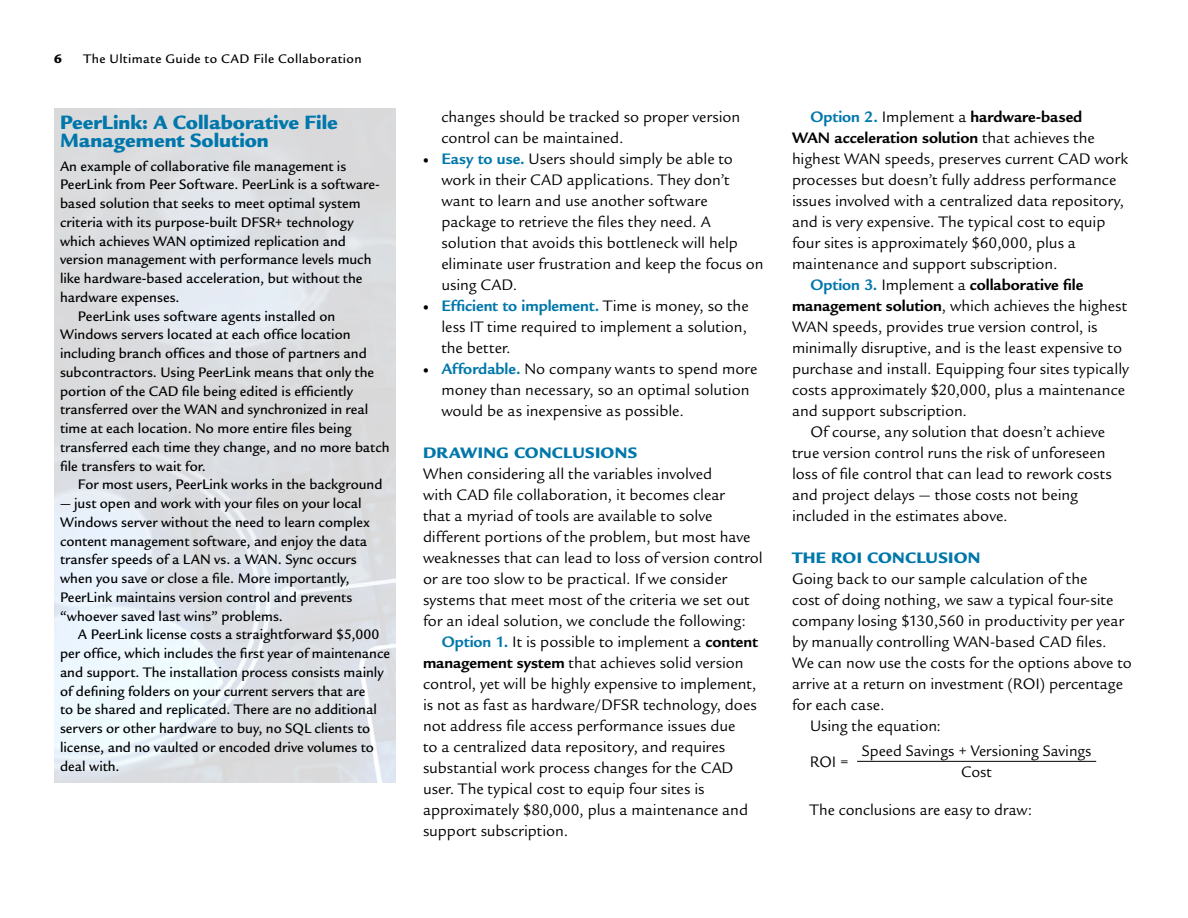
<style>
.page{position:relative;width:1188px;height:918px;background:#fff}
.page>*{position:absolute;margin:0;border:0;box-sizing:border-box;transform-origin:0 0}
.t1{font:900 21px/18.8px "Legacy Sans Std";letter-spacing:-.005em;color:#0077ab}
.t2{font:16.5px/21px "Legacy Sans Std";color:#000}
.t3{font:700 16.5px "Legacy Sans Std";letter-spacing:-.005em;color:#000}
.t4{font:900 16.5px "Legacy Sans Std";letter-spacing:.015em;color:#0077ab}
.t5{font:500 15px/18.8px "Legacy Sans Std";letter-spacing:.005em;color:#000}
.t6{font:500 13.5px "Legacy Sans Std";letter-spacing:.03em;color:#000}
.t7{font:900 13.5px "Legacy Sans Std";color:#000}
.s1{font-family:"Minion Pro"}
.s2{font-weight:700;color:#0077ab}
.s3{font-weight:700}
.s4{color:#0077ab}
.s5{font-weight:400}
</style>
<div class="page">
<hr style="left:857px;top:761px;width:239px;height:1px;background:#000">
<img style="left:54px;top:108px;width:342px;height:675px">
<p class="t7" style="left:54px;top:51px;width:9px">6</p>
<p class="t6" style="left:84px;top:51px;width:280px">The Ultimate Guide to CAD File Collaboration</p>
<p class="t1" style="left:60px;top:112px;width:279px">PeerLink: A Collaborative File<br>Management Solution</p>
<p class="t5" style="left:60px;top:157px;width:288px">An example of collaborative file management is</p>
<p class="t5" style="left:60px;top:175px;width:321px">PeerLink from Peer Software. PeerLink is a software-</p>
<p class="t5" style="left:60px;top:194px;width:302px">based solution that seeks to meet optimal system</p>
<p class="t5" style="left:60px;top:213px;width:295px">criteria with its purpose-built DFSR+ technology</p>
<p class="t5" style="left:60px;top:232px;width:288px">which achieves WAN optimized replication and</p>
<p class="t5" style="left:60px;top:250px;width:313px">version management with performance levels much</p>
<p class="t5" style="left:60px;top:269px;width:304px">like hardware-based acceleration, but without the</p>
<p class="t5" style="left:60px;top:288px;width:121px">hardware expenses.</p>
<p class="t5" style="left:78px;top:307px;width:259px">PeerLink uses software agents installed on</p>
<p class="t5" style="left:60px;top:325px;width:292px">Windows servers located at each office location</p>
<p class="t5" style="left:60px;top:344px;width:308px">including branch offices and those of partners and</p>
<p class="t5" style="left:60px;top:363px;width:316px">subcontractors. Using PeerLink means that only the</p>
<p class="t5" style="left:60px;top:382px;width:295px">portion of the CAD file being edited is efficiently</p>
<p class="t5" style="left:60px;top:400px;width:310px">transferred over the WAN and synchronized in real</p>
<p class="t5" style="left:60px;top:419px;width:293px">time at each location. No more entire files being</p>
<p class="t5" style="left:60px;top:438px;width:331px">transferred each time they change, and no more batch</p>
<p class="t5" style="left:60px;top:457px;width:147px">file transfers to wait for.</p>
<p class="t5" style="left:78px;top:475px;width:306px">For most users, PeerLink works in the background</p>
<p class="t5" style="left:60px;top:494px;width:311px">— just open and work with your files on your local Windows server without the need to learn complex content management software, and enjoy the data transfer speeds of a LAN vs. a WAN. Sync occurs when you save or close a file. More importantly, PeerLink maintains version control and prevents “whoever saved last wins” problems.</p>
<p class="t5" style="left:60px;top:625px;width:331px;text-indent:18px">A PeerLink license costs a straightforward $5,000 per office, which includes the first year of maintenance and support. The installation process consists mainly of defining folders on your current servers that are<br>to be shared and replicated. There are no additional servers or other hardware to buy, no SQL clients to license, and no vaulted or encoded drive volumes to deal with.</p>
<p class="t2" style="left:441px;top:106px;width:301px">changes should be tracked so proper version control can be maintained.</p>
<p class="t2" style="left:441px;top:148px;width:324px;text-indent:-18px"><span class="s1">•</span> <span class="s2">Easy to use.</span> Users should simply be able to work in their CAD applications. They don’t want to learn and use another software package to retrieve the files they need. A solution that avoids this bottleneck will help eliminate user frustration and keep the focus on using CAD.</p>
<p class="t2" style="left:441px;top:295px;width:309px;text-align:justify;text-indent:-18px"><span class="s1">•</span> <span class="s2">Efficient to implement.</span> Time is money, so the less IT time required to implement a solution, the better.</p>
<p class="t2" style="left:441px;top:358px;width:318px;text-indent:-18px"><span class="s1">•</span> <span class="s2">Affordable.</span> No company wants to spend more money than necessary, so an optimal solution would be as inexpensive as possible.</p>
<p class="t4" style="left:423px;top:442px;width:216px">DRAWING CONCLUSIONS</p>
<p class="t2" style="left:423px;top:463px;width:341px">When considering all the variables involved<br>with CAD file collaboration, it becomes clear<br>that a myriad of tools are available to solve different portions of the problem, but most have weaknesses that can lead to loss of version control or are too slow to be practical. If we consider systems that meet most of the criteria we set out for an ideal solution, we conclude the following:</p>
<p class="t2" style="left:423px;top:631px;width:336px;text-indent:19px"><span class="s2">Option 1.</span> It is possible to implement a <span class="s3">content management system</span> that achieves solid version control, yet will be highly expensive to implement, is not as fast as hardware/DFSR technology, does not address file access performance issues due<br>to a centralized data repository, and requires substantial work process changes for the CAD user. The typical cost to equip four sites is approximately $80,000, plus a maintenance and support subscription.</p>
<p class="t3" style="left:810px;top:107px;width:273px"><span class="s4">Option 2.</span> <span class="s5">Implement a</span> hardware-based</p>
<p class="t3" style="left:792px;top:128px;width:304px">WAN acceleration solution <span class="s5">that achieves the</span></p>
<p class="t2" style="left:792px;top:148px;width:338px">highest WAN speeds, preserves current CAD work</p>
<p class="t2" style="left:792px;top:169px;width:326px">processes but doesn’t fully address performance</p>
<p class="t2" style="left:792px;top:190px;width:334px">issues involved with a centralized data repository,</p>
<p class="t2" style="left:792px;top:211px;width:315px">and is very expensive. The typical cost to equip</p>
<p class="t2" style="left:792px;top:232px;width:286px">four sites is approximately $60,000, plus a</p>
<p class="t2" style="left:792px;top:253px;width:267px">maintenance and support subscription.</p>
<p class="t3" style="left:810px;top:275px;width:274px"><span class="s4">Option 3.</span> <span class="s5">Implement a</span> collaborative file</p>
<p class="t2" style="left:792px;top:295px;width:337px"><span class="s3">management solution</span>, which achieves the highest</p>
<p class="t2" style="left:792px;top:316px;width:307px">WAN speeds, provides true version control, is</p>
<p class="t2" style="left:792px;top:337px;width:332px">minimally disruptive, and is the least expensive to</p>
<p class="t2" style="left:792px;top:358px;width:338px">purchase and install. Equipping four sites typically</p>
<p class="t2" style="left:792px;top:379px;width:335px">costs approximately $20,000, plus a maintenance</p>
<p class="t2" style="left:792px;top:400px;width:177px">and support subscription.</p>
<p class="t2" style="left:810px;top:421px;width:296px">Of course, any solution that doesn’t achieve</p>
<p class="t2" style="left:792px;top:442px;width:315px">true version control runs the risk of unforeseen</p>
<p class="t2" style="left:792px;top:463px;width:321px">loss of file control that can lead to rework costs</p>
<p class="t2" style="left:792px;top:484px;width:287px">and project delays — those costs not being</p>
<p class="t2" style="left:792px;top:505px;width:217px">included in the estimates above.</p>
<p class="t4" style="left:792px;top:547px;width:190px">THE ROI CONCLUSION</p>
<p class="t2" style="left:792px;top:568px;width:297px">Going back to our sample calculation of the</p>
<p class="t2" style="left:792px;top:589px;width:323px">cost of doing nothing, we saw a typical four-site</p>
<p class="t2" style="left:792px;top:610px;width:334px">company losing $130,560 in productivity per year</p>
<p class="t2" style="left:792px;top:631px;width:316px">by manually controlling WAN-based CAD files.</p>
<p class="t2" style="left:792px;top:652px;width:342px">We can now use the costs for the options above to</p>
<p class="t2" style="left:792px;top:673px;width:332px">arrive at a return on investment (ROI) percentage</p>
<p class="t2" style="left:792px;top:694px;width:94px">for each case.</p>
<p class="t2" style="left:810px;top:715px;width:133px">Using the equation:</p>
<p class="t2" style="left:862px;top:741px;width:231px;text-align:center">Speed Savings + Versioning Savings<br>Cost</p>
<p class="t2" style="left:810px;top:752px;width:40px">ROI =</p>
<p class="t2" style="left:810px;top:799px;width:224px">The conclusions are easy to draw:</p>
</div>
